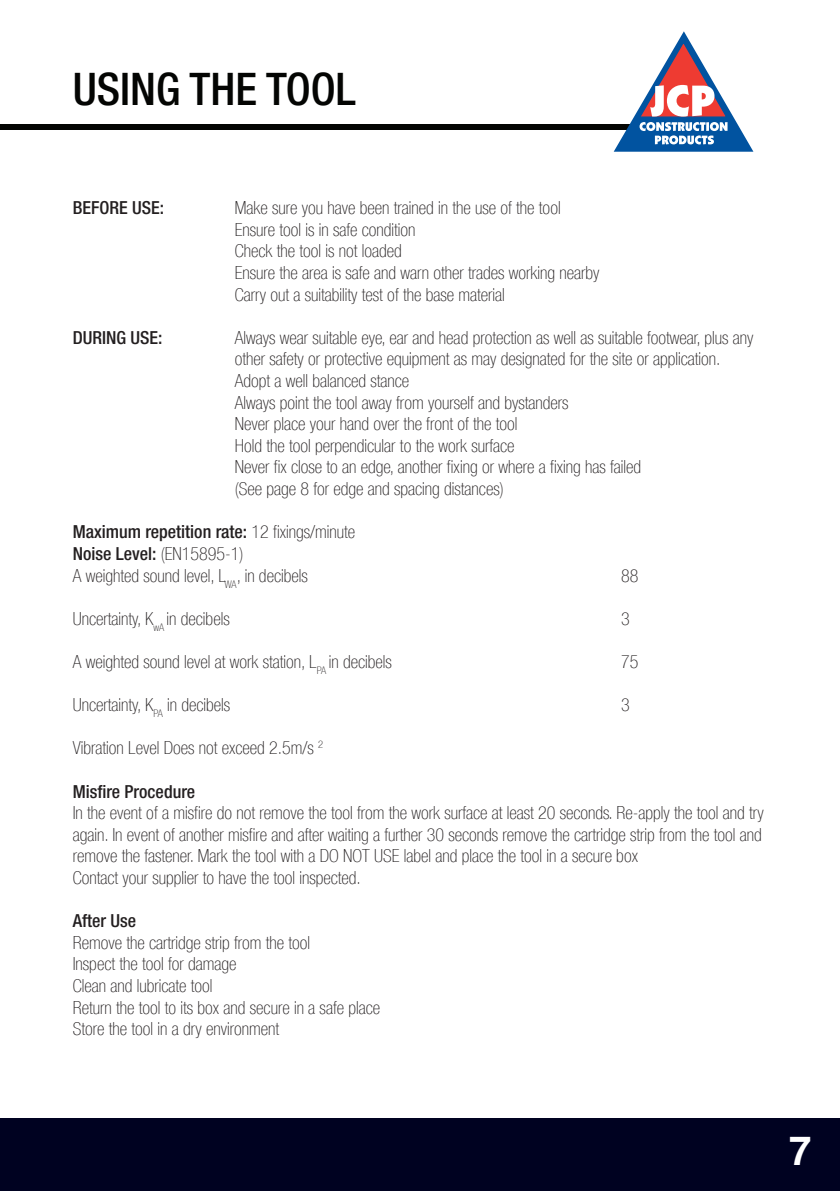
<style>
.page{position:relative;width:840px;height:1191px;background:#fff}
.page>*{position:absolute;margin:0;border:0;box-sizing:border-box;transform-origin:0 0}
.t1{font:500 condensed 45px "Helvetica Neue LT Com";color:#040503}
.t2{font:700 40px "Helvetica";color:#fff}
.t3{font:100 condensed 18px/21.6px "Helvetica Neue LT Com";color:#231f20}
.t4{font:500 condensed 18px "Helvetica Neue LT Com";color:#231f20}
.s1{font-weight:100}
</style>
<div class="page">
<div style="left:0;top:1118px;width:839px;height:73px;background:#000221"></div>
<div style="left:0;top:124px;width:695px;height:5px;background:#040503"></div>
<svg style="left:613px;top:31px;width:140px;height:121px"></svg>
<p class="t1" style="left:73px;top:63px;width:284px">USING THE TOOL</p>
<p class="t4" style="left:73px;top:197px;width:93px">BEFORE USE:</p>
<p class="t3" style="left:235px;top:197px;width:327px">Make sure you have been trained in the use of the tool</p>
<p class="t3" style="left:235px;top:219px;width:182px">Ensure tool is in safe condition</p>
<p class="t3" style="left:235px;top:240px;width:168px">Check the tool is not loaded</p>
<p class="t3" style="left:235px;top:262px;width:366px">Ensure the area is safe and warn other trades working nearby</p>
<p class="t3" style="left:235px;top:283px;width:271px">Carry out a suitability test of the base material</p>
<p class="t4" style="left:73px;top:327px;width:91px">DURING USE:</p>
<p class="t3" style="left:235px;top:327px;width:520px">Always wear suitable eye, ear and head protection as well as suitable footwear, plus any other safety or protective equipment as may designated for the site or application.</p>
<p class="t3" style="left:235px;top:370px;width:176px">Adopt a well balanced stance</p>
<p class="t3" style="left:235px;top:391px;width:335px">Always point the tool away from yourself and bystanders</p>
<p class="t3" style="left:235px;top:413px;width:284px">Never place your hand over the front of the tool</p>
<p class="t3" style="left:235px;top:435px;width:281px">Hold the tool perpendicular to the work surface</p>
<p class="t3" style="left:235px;top:456px;width:407px">Never fix close to an edge, another fixing or where a fixing has failed</p>
<p class="t3" style="left:235px;top:478px;width:270px">(See page 8 for edge and spacing distances)</p>
<p class="t4" style="left:73px;top:521px;width:284px">Maximum repetition rate: <span class="s1">12 fixings/minute</span></p>
<p class="t4" style="left:73px;top:543px;width:172px">Noise Level: <span class="s1">(EN15895-1)</span></p>
<p class="t3" style="left:73px;top:564px;width:236px">A weighted sound level, L<sub>WA</sub>, in decibels</p>
<p class="t3" style="left:621px;top:564px;width:19px">88</p>
<p class="t3" style="left:73px;top:607px;width:158px">Uncertainty, K<sub>wA</sub> in decibels</p>
<p class="t3" style="left:621px;top:607px;width:10px">3</p>
<p class="t3" style="left:73px;top:651px;width:320px">A weighted sound level at work station, L<sub>PA</sub> in decibels</p>
<p class="t3" style="left:621px;top:651px;width:19px">75</p>
<p class="t3" style="left:73px;top:694px;width:159px">Uncertainty, K<sub>PA</sub> in decibels</p>
<p class="t3" style="left:621px;top:694px;width:10px">3</p>
<p class="t3" style="left:73px;top:737px;width:252px">Vibration Level Does not exceed 2.5m/s <sup>2</sup></p>
<p class="t4" style="left:73px;top:780px;width:124px">Misfire Procedure</p>
<p class="t3" style="left:73px;top:802px;width:692px">In the event of a misfire do not remove the tool from the work surface at least 20 seconds. Re-apply the tool and try again. In event of another misfire and after waiting a further 30 seconds remove the cartridge strip from the tool and remove the fastener. Mark the tool with a DO NOT USE label and place the tool in a secure box</p>
<p class="t3" style="left:73px;top:867px;width:289px">Contact your supplier to have the tool inspected.</p>
<p class="t4" style="left:73px;top:910px;width:65px">After Use</p>
<p class="t3" style="left:73px;top:931px;width:239px">Remove the cartridge strip from the tool</p>
<p class="t3" style="left:73px;top:953px;width:165px">Inspect the tool for damage</p>
<p class="t3" style="left:73px;top:975px;width:141px">Clean and lubricate tool</p>
<p class="t3" style="left:73px;top:996px;width:309px">Return the tool to its box and secure in a safe place</p>
<p class="t3" style="left:73px;top:1018px;width:208px">Store the tool in a dry environment</p>
<p class="t2" style="left:788px;top:1126px;width:24px">7</p>
</div>
